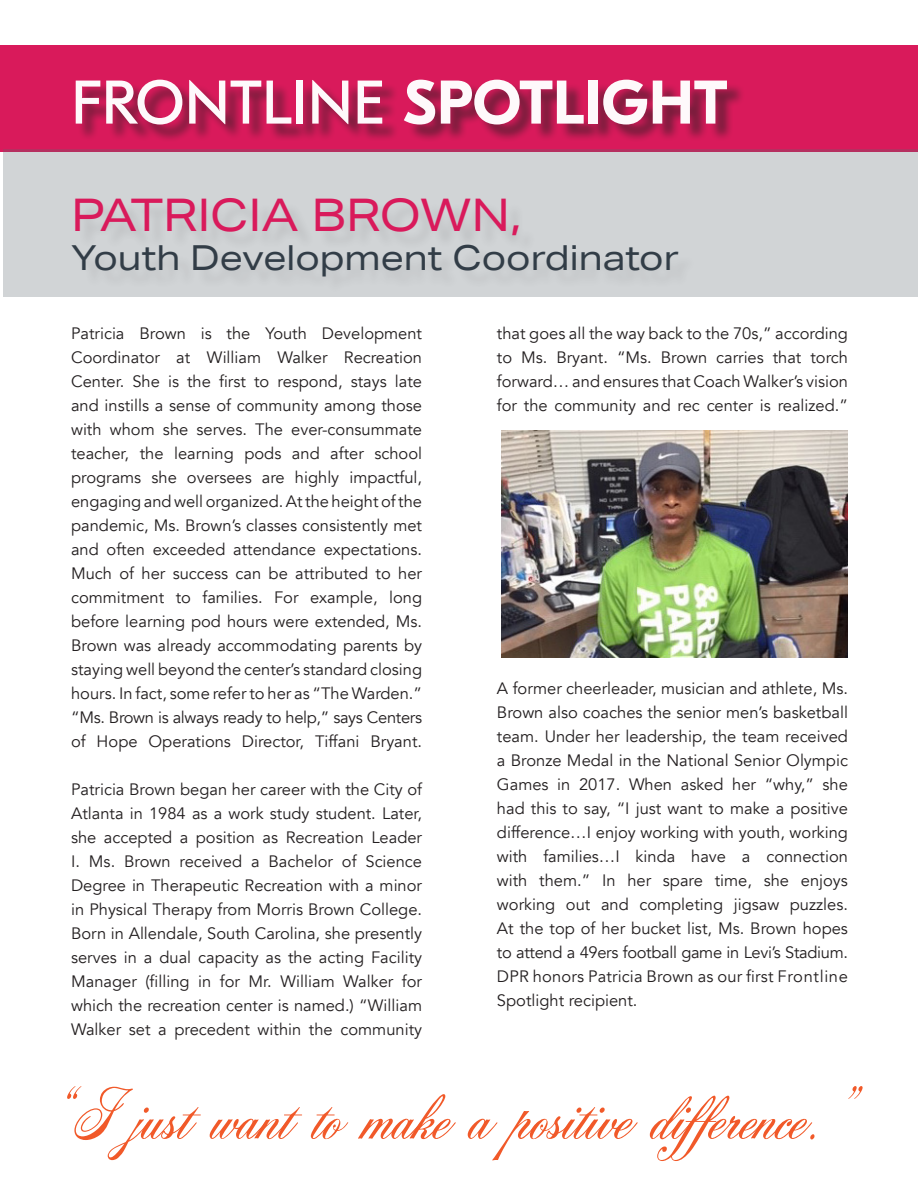
<style>
.page{position:relative;width:918px;height:1188px;background:#fff}
.page>*{position:absolute;margin:0;border:0;box-sizing:border-box;transform-origin:0 0}
.t1{font:66px "Acroterion JF";color:#f15929}
.t2{font:61.5px "GT Eesti Text";color:#fff}
.t3{font:45px "Aktiv Grotesk Ex";color:#d91a5b}
.t4{font:34.5px "Aktiv Grotesk Ex";color:#323d47}
.t5{font:16.5px/24px "Avenir";color:#231f20;text-align:justify}
.s1{font-weight:700}
</style>
<div class="page">
<img style="left:502px;top:431px;width:346px;height:227px">
<div style="left:0;top:45px;width:918px;height:107px;background:#d91a5b"></div>
<div style="left:78px;top:82px;width:668px;height:61px;background:#231f20;opacity:.57"></div>
<div style="left:3px;top:149px;width:915px;height:148px;background:#d1d4d6"></div>
<h2 class="t2" style="left:71px;top:68px;width:658px">FRONTLINE <span class="s1">SPOTLIGHT</span></h2>
<p class="t3" style="left:71px;top:189px;width:453px">PATRICIA BROWN,</p>
<p class="t4" style="left:71px;top:238px;width:610px">Youth Development Coordinator</p>
<p class="t5" style="left:71px;top:321px;width:353px">Patricia Brown is the Youth Development Coordinator at William Walker Recreation Center. She is the first to respond, stays late and instills a sense of community among those with whom she serves. The ever-consummate teacher, the learning pods and after school programs she oversees are highly impactful, engaging and well organized. At the height of the pandemic, Ms. Brown’s classes consistently met and often exceeded attendance expectations.<br>Much of her success can be attributed to her commitment to families. For example, long before learning pod hours were extended, Ms.<br>Brown was already accommodating parents by staying well beyond the center’s standard closing hours. In fact, some refer to her as “The Warden.” “Ms. Brown is always ready to help,” says Centers of Hope Operations Director, Tiffani Bryant.</p>
<p class="t5" style="left:71px;top:777px;width:353px">Patricia Brown began her career with the City of Atlanta in 1984 as a work study student. Later, she accepted a position as Recreation Leader I. Ms. Brown received a Bachelor of Science Degree in Therapeutic Recreation with a minor in Physical Therapy from Morris Brown College.<br>Born in Allendale, South Carolina, she presently serves in a dual capacity as the acting Facility Manager (filling in for Mr. William Walker for which the recreation center is named.) “William Walker set a precedent within the community</p>
<p class="t5" style="left:497px;top:321px;width:353px">that goes all the way back to the 70s,” according to Ms. Bryant. “Ms. Brown carries that torch forward… and ensures that Coach Walker’s vision for the community and rec center is realized.”</p>
<p class="t5" style="left:497px;top:677px;width:353px">A former cheerleader, musician and athlete, Ms.<br>Brown also coaches the senior men’s basketball team. Under her leadership, the team received a Bronze Medal in the National Senior Olympic Games in 2017. When asked her “why,” she had this to say, “I just want to make a positive difference…I enjoy working with youth, working with families…I kinda have a connection with them.” In her spare time, she enjoys working out and completing jigsaw puzzles.</p>
<p class="t5" style="left:497px;top:917px;width:353px">At the top of her bucket list, Ms. Brown hopes to attend a 49ers football game in Levi’s Stadium.<br>DPR honors Patricia Brown as our first Frontline Spotlight recipient.</p>
<p class="t1" style="left:58px;top:1073px;width:792px">“I just want to make a positive difference.”</p>
</div>
